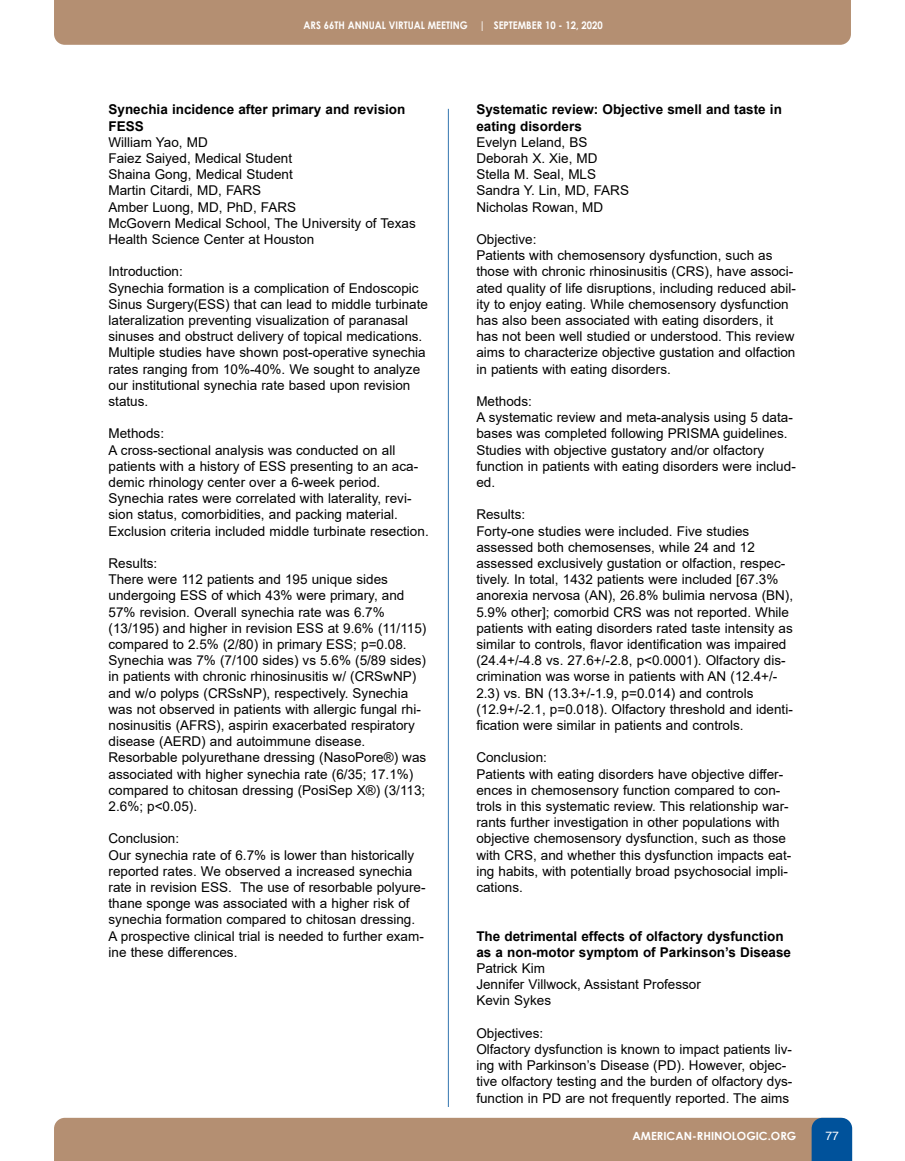
<style>
.page{position:relative;width:905px;height:1161px;background:#fff}
.page>*{position:absolute;margin:0;border:0;box-sizing:border-box;transform-origin:0 0}
.t1{font:13.5px/16.2px "Arial";color:#000}
.t2{font:700 13.5px/16.2px "Arial";color:#000}
.t3{font:12px "Helvetica";color:#fff}
.t4{font:700 11.25px "Century Gothic";color:#fff}
.t5{font:700 10.5px "Century Gothic";color:#fff;scale:.9 1}
</style>
<div class="page">
<div style="left:54px;top:1118px;width:798px;height:43px;background:#b48f72"></div>
<div style="left:54px;top:0;width:796px;height:45px;background:#b48f72"></div>
<hr style="left:448px;top:109px;width:1px;height:998px;background:#3375af">
<p class="t5" style="left:303px;top:17px;width:334px">ARS 66TH ANNUAL VIRTUAL MEETING | SEPTEMBER 10 - 12, 2020</p>
<p class="t2" style="left:108px;top:102px;width:298px">Synechia incidence after primary and revision<br>FESS</p>
<p class="t1" style="left:108px;top:134px;width:309px">William Yao, MD<br>Faiez Saiyed, Medical Student<br>Shaina Gong, Medical Student<br>Martin Citardi, MD, FARS<br>Amber Luong, MD, PhD, FARS<br>McGovern Medical School, The University of Texas<br>Health Science Center at Houston</p>
<p class="t1" style="left:108px;top:263px;width:321px">Introduction:<br>Synechia formation is a complication of Endoscopic Sinus Surgery(ESS) that can lead to middle turbinate lateralization preventing visualization of paranasal sinuses and obstruct delivery of topical medications.<br>Multiple studies have shown post-operative synechia rates ranging from 10%-40%. We sought to analyze our institutional synechia rate based upon revision status.</p>
<p class="t1" style="left:108px;top:425px;width:322px">Methods:<br>A cross-sectional analysis was conducted on all patients with a history of ESS presenting to an aca&shy;demic rhinology center over a 6-week period.<br>Synechia rates were correlated with laterality, revi&shy;sion status, comorbidities, and packing material.<br>Exclusion criteria included middle turbinate resection.</p>
<p class="t1" style="left:108px;top:555px;width:319px">Results:<br>There were 112 patients and 195 unique sides undergoing ESS of which 43% were primary, and 57% revision. Overall synechia rate was 6.7% (13/195) and higher in revision ESS at 9.6% (11/115) compared to 2.5% (2/80) in primary ESS; p=0.08.<br>Synechia was 7% (7/100 sides) vs 5.6% (5/89 sides) in patients with chronic rhinosinusitis w/ (CRSwNP) and w/o polyps (CRSsNP), respectively. Synechia was not observed in patients with allergic fungal rhi&shy;nosinusitis (AFRS), aspirin exacerbated respiratory disease (AERD) and autoimmune disease.<br>Resorbable polyurethane dressing (NasoPore®) was associated with higher synechia rate (6/35; 17.1%) compared to chitosan dressing (PosiSep X®) (3/113; 2.6%; p&lt;0.05).</p>
<p class="t1" style="left:108px;top:830px;width:318px">Conclusion:<br>Our synechia rate of 6.7% is lower than historically reported rates. We observed a increased synechia rate in revision ESS. The use of resorbable polyure&shy;thane sponge was associated with a higher risk of synechia formation compared to chitosan dressing.<br>A prospective clinical trial is needed to further exam&shy;ine these differences.</p>
<p class="t2" style="left:476px;top:102px;width:307px">Systematic review: Objective smell and taste in eating disorders</p>
<p class="t1" style="left:476px;top:134px;width:154px">Evelyn Leland, BS<br>Deborah X. Xie, MD<br>Stella M. Seal, MLS<br>Sandra Y. Lin, MD, FARS<br>Nicholas Rowan, MD</p>
<p class="t1" style="left:476px;top:231px;width:321px">Objective:<br>Patients with chemosensory dysfunction, such as those with chronic rhinosinusitis (CRS), have associ&shy;ated quality of life disruptions, including reduced abil&shy;ity to enjoy eating. While chemosensory dysfunction has also been associated with eating disorders, it has not been well studied or understood. This review aims to characterize objective gustation and olfaction in patients with eating disorders.</p>
<p class="t1" style="left:476px;top:393px;width:321px">Methods:<br>A systematic review and meta-analysis using 5 data&shy;bases was completed following PRISMA guidelines.<br>Studies with objective gustatory and/or olfactory function in patients with eating disorders were includ&shy;ed.</p>
<p class="t1" style="left:476px;top:506px;width:318px">Results:<br>Forty-one studies were included. Five studies assessed both chemosenses, while 24 and 12 assessed exclusively gustation or olfaction, respec&shy;tively. In total, 1432 patients were included [67.3% anorexia nervosa (AN), 26.8% bulimia nervosa (BN), 5.9% other]; comorbid CRS was not reported. While patients with eating disorders rated taste intensity as similar to controls, flavor identification was impaired (24.4+/-4.8 vs. 27.6+/-2.8, p&lt;0.0001). Olfactory dis&shy;crimination was worse in patients with AN (12.4+/- 2.3) vs. BN (13.3+/-1.9, p=0.014) and controls (12.9+/-2.1, p=0.018). Olfactory threshold and identi&shy;fication were similar in patients and controls.</p>
<p class="t1" style="left:476px;top:749px;width:316px">Conclusion:<br>Patients with eating disorders have objective differ&shy;ences in chemosensory function compared to con&shy;trols in this systematic review. This relationship war&shy;rants further investigation in other populations with objective chemosensory dysfunction, such as those with CRS, and whether this dysfunction impacts eat&shy;ing habits, with potentially broad psychosocial impli&shy;cations.</p>
<p class="t2" style="left:476px;top:928px;width:316px">The detrimental effects of olfactory dysfunction as a non-motor symptom of Parkinson’s Disease</p>
<p class="t1" style="left:476px;top:960px;width:226px">Patrick Kim<br>Jennifer Villwock, Assistant Professor<br>Kevin Sykes</p>
<p class="t1" style="left:476px;top:1025px;width:317px">Objectives:<br>Olfactory dysfunction is known to impact patients liv&shy;ing with Parkinson’s Disease (PD). However, objec&shy;tive olfactory testing and the burden of olfactory dys&shy;function in PD are not frequently reported. The aims</p>
<p class="t4" style="left:632px;top:1127px;width:165px">AMERICAN-RHINOLOGIC.ORG</p>
<p class="t3" style="left:825px;top:1129px;width:15px">77</p>
</div>
